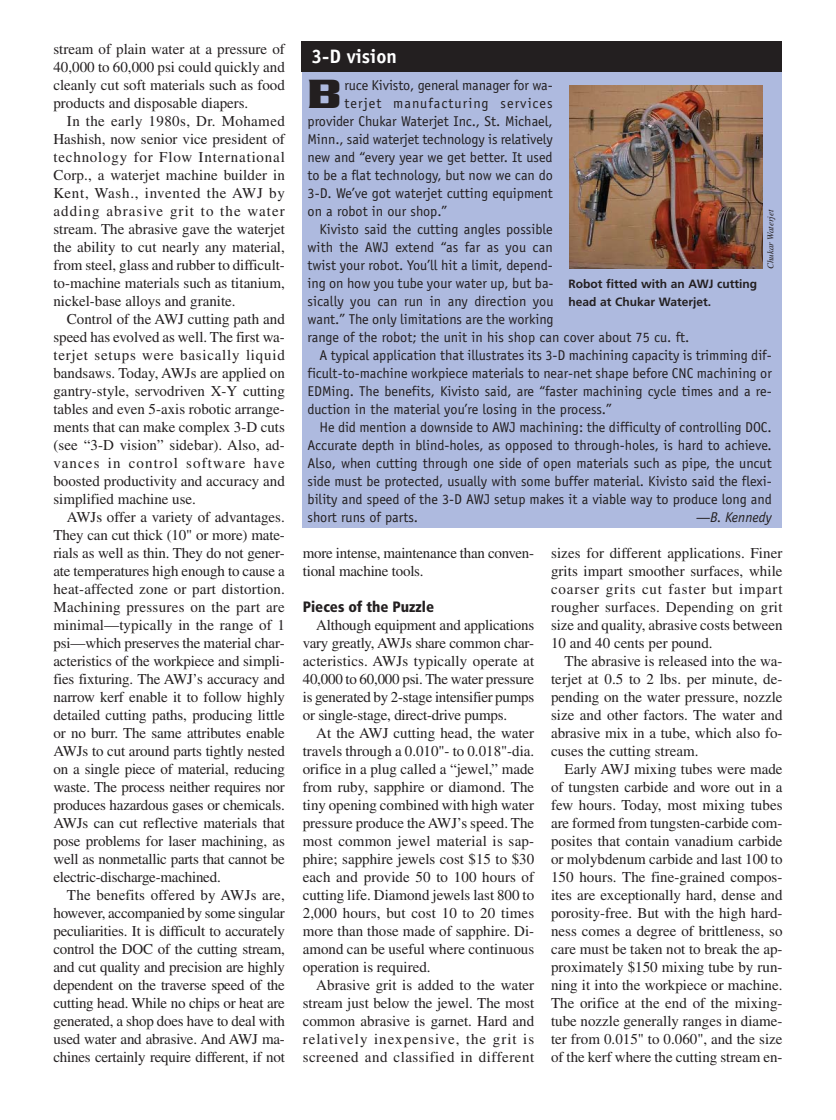
<style>
.page{position:relative;width:836px;height:1120px;background:#fff}
.page>*{position:absolute;margin:0;border:0;box-sizing:border-box;transform-origin:0 0}
.t1{font:700 44.25px "Serpentine";color:#231f20}
.t2{font:700 19.5px "Officina Sans";color:#fff}
.t3{font:15px/18px "Times";color:#231f20;text-align:justify}
.t4{font:900 condensed 15px "Frutiger";color:#231f20}
.t5{font:14.25px "Officina Sans";color:#231f20}
.t6{font:14.25px "Officina Sans";letter-spacing:.075em;color:#231f20}
.t7{font:italic 14.25px "Officina Sans";color:#231f20}
.t8{font:700 12px/18px "Frutiger";color:#231f20}
.t9{font:italic 9px "Times";color:#231f20}
</style>
<div class="page">
<div style="left:302px;top:59px;width:479px;height:469px;background:#aebadf"></div>
<div style="left:302px;top:41px;width:480px;height:31px;background:#231f20"></div>
<img style="left:569px;top:86px;width:194px;height:182px">
<p class="t3" style="left:53px;top:41px;width:233px">stream of plain water at a pressure of 40,000 to 60,000 psi could quickly and cleanly cut soft materials such as food products and disposable diapers.</p>
<p class="t3" style="left:53px;top:113px;width:233px;text-indent:14px">In the early 1980s, Dr. Mohamed Hashish, now senior vice president of technology for Flow International Corp., a waterjet machine builder in Kent, Wash., invented the AWJ by adding abrasive grit to the water stream. The abrasive gave the waterjet the ability to cut nearly any material, from steel, glass and rubber to difficult&shy;to-machine materials such as titanium, nickel-base alloys and granite.</p>
<p class="t3" style="left:53px;top:311px;width:233px;text-indent:14px">Control of the AWJ cutting path and speed has evolved as well. The first wa&shy;terjet setups were basically liquid bandsaws. Today, AWJs are applied on gantry-style, servodriven X-Y cutting tables and even 5-axis robotic arrange&shy;ments that can make complex 3-D cuts (see “3-D vision” sidebar). Also, ad&shy;vances in control software have boosted productivity and accuracy and simplified machine use.</p>
<p class="t3" style="left:53px;top:509px;width:233px;text-indent:14px">AWJs offer a variety of advantages.<br>They can cut thick (10" or more) mate&shy;rials as well as thin. They do not gener&shy;ate temperatures high enough to cause a heat-affected zone or part distortion.<br>Machining pressures on the part are minimal—typically in the range of 1 psi—which preserves the material char&shy;acteristics of the workpiece and simpli&shy;fies fixturing. The AWJ’s accuracy and narrow kerf enable it to follow highly detailed cutting paths, producing little or no burr. The same attributes enable AWJs to cut around parts tightly nested on a single piece of material, reducing waste. The process neither requires nor produces hazardous gases or chemicals.<br>AWJs can cut reflective materials that pose problems for laser machining, as well as nonmetallic parts that cannot be electric-discharge-machined.</p>
<p class="t3" style="left:53px;top:887px;width:233px;text-indent:14px">The benefits offered by AWJs are, however, accompanied by some singular peculiarities. It is difficult to accurately control the DOC of the cutting stream, and cut quality and precision are highly dependent on the traverse speed of the cutting head. While no chips or heat are generated, a shop does have to deal with used water and abrasive. And AWJ ma&shy;chines certainly require different, if not</p>
<h2 class="t2" style="left:311px;top:49px;width:87px">3-D vision</h2>
<h1 class="t1" style="left:308px;top:80px;width:35px">B</h1>
<p class="t5" style="left:344px;top:80px;width:210px">ruce Kivisto, general manager for wa-</p>
<p class="t6" style="left:344px;top:98px;width:210px">terjet manufacturing services</p>
<p class="t5" style="left:308px;top:116px;width:247px">provider Chukar Waterjet Inc., St. Michael,</p>
<p class="t5" style="left:308px;top:134px;width:247px">Minn., said waterjet technology is relatively</p>
<p class="t5" style="left:308px;top:152px;width:247px">new and “every year we get better. It used</p>
<p class="t5" style="left:308px;top:170px;width:247px">to be a flat technology, but now we can do</p>
<p class="t5" style="left:308px;top:188px;width:247px">3-D. We’ve got waterjet cutting equipment</p>
<p class="t5" style="left:308px;top:206px;width:141px">on a robot in our shop.”</p>
<p class="t5" style="left:320px;top:224px;width:235px">Kivisto said the cutting angles possible</p>
<p class="t5" style="left:308px;top:242px;width:247px">with the AWJ extend “as far as you can</p>
<p class="t5" style="left:308px;top:260px;width:247px">twist your robot. You’ll hit a limit, depend-</p>
<p class="t5" style="left:308px;top:278px;width:248px">ing on how you tube your water up, but ba-</p>
<p class="t5" style="left:308px;top:296px;width:248px">sically you can run in any direction you</p>
<p class="t5" style="left:308px;top:314px;width:248px">want.” The only limitations are the working</p>
<p class="t5" style="left:308px;top:332px;width:383px">range of the robot; the unit in his shop can cover about 75 cu. ft.</p>
<p class="t5" style="left:320px;top:350px;width:454px">A typical application that illustrates its 3-D machining capacity is trimming dif-</p>
<p class="t5" style="left:308px;top:368px;width:466px">ficult-to-machine workpiece materials to near-net shape before CNC machining or</p>
<p class="t5" style="left:308px;top:386px;width:466px">EDMing. The benefits, Kivisto said, are “faster machining cycle times and a re-</p>
<p class="t5" style="left:308px;top:404px;width:306px">duction in the material you’re losing in the process.”</p>
<p class="t5" style="left:320px;top:422px;width:454px">He did mention a downside to AWJ machining: the difficulty of controlling DOC.</p>
<p class="t5" style="left:308px;top:440px;width:466px">Accurate depth in blind-holes, as opposed to through-holes, is hard to achieve.</p>
<p class="t5" style="left:308px;top:458px;width:466px">Also, when cutting through one side of open materials such as pipe, the uncut</p>
<p class="t5" style="left:308px;top:476px;width:466px">side must be protected, usually with some buffer material. Kivisto said the flexi-</p>
<p class="t5" style="left:308px;top:494px;width:466px">bility and speed of the 3-D AWJ setup makes it a viable way to produce long and</p>
<p class="t5" style="left:308px;top:512px;width:112px">short runs of parts.</p>
<p class="t7" style="left:696px;top:512px;width:77px">—B. Kennedy</p>
<p class="t9" style="left:767px;top:269px;width:61px;rotate:-90deg">Chukar Waterjet</p>
<p class="t8" style="left:569px;top:276px;width:190px">Robot fitted with an AWJ cutting head at Chukar Waterjet.</p>
<p class="t3" style="left:303px;top:545px;width:233px">more intense, maintenance than conven&shy;tional machine tools.</p>
<p class="t4" style="left:303px;top:601px;width:133px">Pieces of the Puzzle</p>
<p class="t3" style="left:303px;top:617px;width:233px;text-indent:14px">Although equipment and applications vary greatly, AWJs share common char&shy;acteristics. AWJs typically operate at 40,000 to 60,000 psi. The water pressure is generated by 2-stage intensifier pumps or single-stage, direct-drive pumps.</p>
<p class="t3" style="left:303px;top:725px;width:233px;text-indent:14px">At the AWJ cutting head, the water travels through a 0.010"- to 0.018"-dia. orifice in a plug called a “jewel,” made from ruby, sapphire or diamond. The tiny opening combined with high water pressure produce the AWJ’s speed. The most common jewel material is sap&shy;phire; sapphire jewels cost $15 to $30 each and provide 50 to 100 hours of cutting life. Diamond jewels last 800 to 2,000 hours, but cost 10 to 20 times more than those made of sapphire. Di&shy;amond can be useful where continuous operation is required.</p>
<p class="t3" style="left:303px;top:977px;width:233px;text-indent:14px">Abrasive grit is added to the water stream just below the jewel. The most common abrasive is garnet. Hard and relatively inexpensive, the grit is screened and classified in different</p>
<p class="t3" style="left:551px;top:545px;width:233px">sizes for different applications. Finer grits impart smoother surfaces, while coarser grits cut faster but impart rougher surfaces. Depending on grit size and quality, abrasive costs between 10 and 40 cents per pound.</p>
<p class="t3" style="left:551px;top:653px;width:233px;text-indent:14px">The abrasive is released into the wa&shy;terjet at 0.5 to 2 lbs. per minute, de&shy;pending on the water pressure, nozzle size and other factors. The water and abrasive mix in a tube, which also fo&shy;cuses the cutting stream.</p>
<p class="t3" style="left:551px;top:761px;width:233px;text-indent:14px">Early AWJ mixing tubes were made of tungsten carbide and wore out in a few hours. Today, most mixing tubes are formed from tungsten-carbide com&shy;posites that contain vanadium carbide or molybdenum carbide and last 100 to 150 hours. The fine-grained compos&shy;ites are exceptionally hard, dense and porosity-free. But with the high hard&shy;ness comes a degree of brittleness, so care must be taken not to break the ap&shy;proximately $150 mixing tube by run&shy;ning it into the workpiece or machine.<br>The orifice at the end of the mixing&shy;tube nozzle generally ranges in diame&shy;ter from 0.015" to 0.060", and the size of the kerf where the cutting stream en-</p>
</div>
